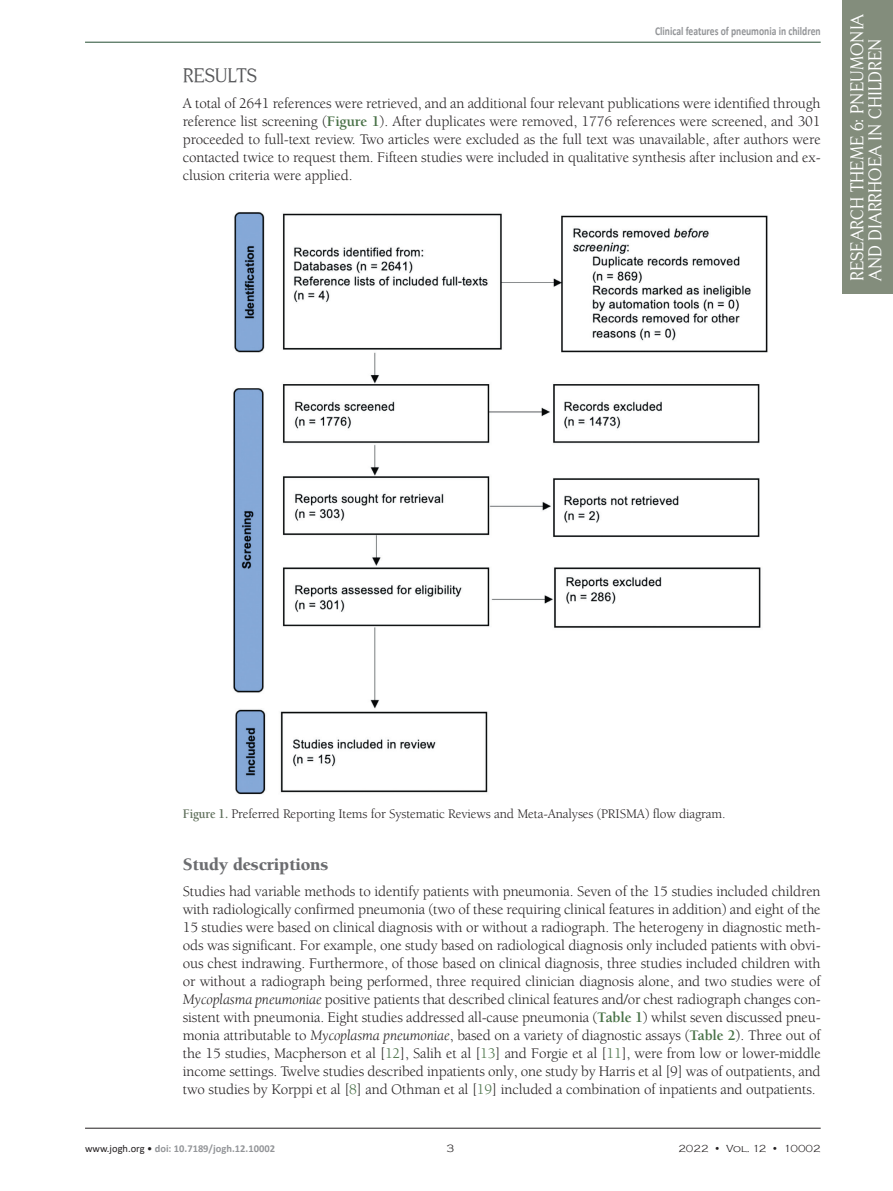
<style>
.page{position:relative;width:893px;height:1191px;background:#fff}
.page>*{position:absolute;margin:0;border:0;box-sizing:border-box;transform-origin:0 0}
.Podnaslovi_PAPERS{font:19.5px "Centabel";letter-spacing:-.01em;color:#57585a}
.t1{font:18px/14px "Centabel";color:#fff}
.Podnaslovi_PAPERS_2{font:900 18px "Berkeley Std";letter-spacing:-.01em;color:#6c6d70}
.Tekst_Osnovni{font:15px/18px "Berkeley Std";letter-spacing:-.01em;color:#231f20;text-align:justify}
.potpisi_slike{font:13.5px "Berkeley Std";letter-spacing:-.01em;color:#231f20}
.t2{font:700 12px "Calibri";color:#939598;scale:.8 1}
.t3{font:300 10.95px "Copperplate Gothic";color:#231f20}
.t4{font:700 10.5px "Calibri";color:#939598}
.t5{font:300 10.5px "Copperplate Gothic";color:#231f20}
.s1{font-weight:700;color:#477045}
.s2{font-weight:700;color:#5f6f5b}
.s3{font-style:italic}
.s4{color:#477045}
.s5{font-weight:400;color:#231f20}
</style>
<div class="page">
<hr style="left:85px;top:1128px;width:736px;height:1px;background:#231f20">
<hr style="left:85px;top:42px;width:736px;height:1px;background:#244d32">
<div style="left:842px;top:0;width:51px;height:293px;background:#838d7c"></div>
<img style="left:233px;top:212px;width:535px;height:583px">
<p class="t2" style="left:655px;top:22px;width:209px">Clinical features of pneumonia in children</p>
<p class="Podnaslovi_PAPERS" style="left:183px;top:64px;width:76px">RESULTS</p>
<p class="Tekst_Osnovni" style="left:183px;top:95px;width:639px">A total of 2641 references were retrieved, and an additional four relevant publications were identified through reference list screening (<span class="s1">Figure 1</span>). After duplicates were removed, 1776 references were screened, and 301 proceeded to full-text review. Two articles were excluded as the full text was unavailable, after authors were contacted twice to request them. Fifteen studies were included in qualitative synthesis after inclusion and ex&shy;clusion criteria were applied.</p>
<p class="t1" style="left:850px;top:281px;width:269px;rotate:-90deg">RESEARCH THEME 6: PNEUMONIA<br>VIEWPOINTS</p>
<p class="t1" style="left:868px;top:281px;width:244px;rotate:-90deg">AND DIARRHOEA IN CHILDREN</p>
<p class="potpisi_slike" style="left:183px;top:807px;width:544px"><span class="s2">Figure 1.</span> Preferred Reporting Items for Systematic Reviews and Meta-Analyses (PRISMA) flow diagram.</p>
<p class="Podnaslovi_PAPERS_2" style="left:183px;top:854px;width:147px">Study descriptions</p>
<p class="Tekst_Osnovni" style="left:183px;top:883px;width:639px">Studies had variable methods to identify patients with pneumonia. Seven of the 15 studies included children with radiologically confirmed pneumonia (two of these requiring clinical features in addition) and eight of the 15 studies were based on clinical diagnosis with or without a radiograph. The heterogeny in diagnostic meth&shy;ods was significant. For example, one study based on radiological diagnosis only included patients with obvi&shy;ous chest indrawing. Furthermore, of those based on clinical diagnosis, three studies included children with or without a radiograph being performed, three required clinician diagnosis alone, and two studies were of <span class="s3">Mycoplasma pneumoniae</span> positive patients that described clinical features and/or chest radiograph changes con&shy;sistent with pneumonia. Eight studies addressed all-cause pneumonia (<span class="s1">Table 1</span>) whilst seven discussed pneu&shy;monia attributable to <span class="s3">Mycoplasma pneumoniae</span>, based on a variety of diagnostic assays (<span class="s1">Table 2</span>). Three out of the 15 studies, Macpherson et al [<span class="s4">12</span>], Salih et al [<span class="s4">13</span>] and Forgie et al [<span class="s4">11</span>], were from low or lower-middle income settings. Twelve studies described inpatients only, one study by Harris et al [9] was of outpatients, and two studies by Korppi et al [<span class="s4">8</span>] and Othman et al [<span class="s4">19</span>] included a combination of inpatients and outpatients.</p>
<p class="t4" style="left:85px;top:1141px;width:191px"><span class="s5">www.jogh.org •</span> doi: 10.7189/jogh.12.10002</p>
<p class="t3" style="left:447px;top:1142px;width:9px">3</p>
<p class="t5" style="left:678px;top:1142px;width:144px">2022 • Vol. 12 • 10002</p>
</div>
